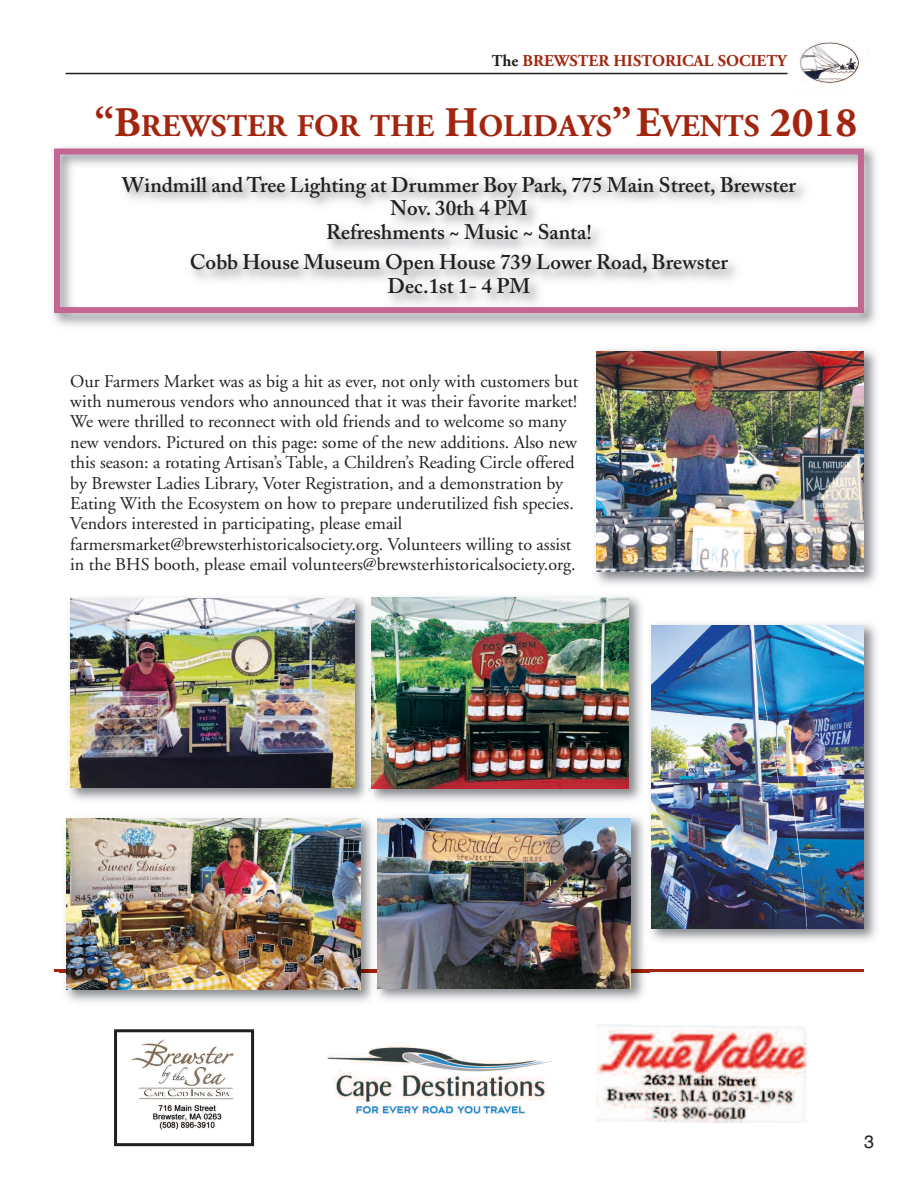
<style>
.page{position:relative;width:918px;height:1188px;background:#fff}
.page>*{position:absolute;margin:0;border:0;box-sizing:border-box;transform-origin:0 0}
.t1{font:700 31.5px "Adobe Garamond";color:#a2250f}
.t2{font:600 21px/23.7px "Adobe Caslon Pro";color:#231f20;text-align:center}
.t3{font:18px/20.4px "Adobe Garamond";color:#231f20}
.t4{font:18px "Helvetica";color:#231f20}
.t5{font:700 16.5px "Adobe Garamond";color:#a2250f}
.s1{color:#231f20}
.s2{font-size:42px}
</style>
<div class="page">
<hr style="left:54px;top:969px;width:810px;height:3px;background:#a2250f">
<div style="left:54px;top:148px;width:810px;height:165px;border:6px solid #c36692"></div>
<hr style="left:66px;top:73px;width:722px;height:1px;background:#231f20">
<img style="left:800px;top:41px;width:61px;height:44px">
<img style="left:596px;top:1024px;width:211px;height:98px">
<img style="left:130px;top:1039px;width:104px;height:91px">
<div style="left:114px;top:1029px;width:140px;height:117px;border:3px solid #231f20"></div>
<img style="left:651px;top:623px;width:226px;height:318px">
<img style="left:651px;top:625px;width:213px;height:304px">
<img style="left:380px;top:969px;width:270px;height:31px">
<img style="left:65px;top:816px;width:579px;height:153px">
<img style="left:380px;top:818px;width:251px;height:170px">
<img style="left:59px;top:969px;width:312px;height:33px">
<img style="left:371px;top:972px;width:9px;height:22px">
<img style="left:371px;top:816px;width:9px;height:153px">
<img style="left:377px;top:818px;width:3px;height:170px">
<img style="left:66px;top:819px;width:294px;height:170px">
<img style="left:374px;top:596px;width:268px;height:205px">
<img style="left:374px;top:598px;width:254px;height:191px">
<img style="left:595px;top:349px;width:282px;height:236px">
<img style="left:597px;top:352px;width:267px;height:220px">
<img style="left:69px;top:597px;width:305px;height:203px">
<img style="left:371px;top:598px;width:3px;height:191px">
<img style="left:71px;top:599px;width:283px;height:188px">
<img style="left:327px;top:1043px;width:225px;height:74px">
<p class="t5" style="left:492px;top:51px;width:296px"><span class="s1">The</span> BREWSTER HISTORICAL SOCIETY</p>
<h1 class="t1" style="left:94px;top:109px;width:764px"><span class="s2">“B</span>REWSTER FOR THE <span class="s2">H</span>OLIDAYS<span class="s2">”E</span>VENTS <span class="s2">2018</span></h1>
<p class="t2" style="left:122px;top:175px;width:676px">Windmill and Tree Lighting at Drummer Boy Park, 775 Main Street, Brewster<br>Nov. 30th 4 PM<br>Refreshments ~ Music ~ Santa!</p>
<p class="t2" style="left:190px;top:253px;width:540px">Cobb House Museum Open House 739 Lower Road, Brewster<br>Dec.1st 1- 4 PM</p>
<p class="t3" style="left:70px;top:372px;width:509px">Our Farmers Market was as big a hit as ever, not only with customers but with numerous vendors who announced that it was their favorite market!<br>We were thrilled to reconnect with old friends and to welcome so many new vendors. Pictured on this page: some of the new additions. Also new this season: a rotating Artisan’s Table, a Children’s Reading Circle offered by Brewster Ladies Library, Voter Registration, and a demonstration by Eating With the Ecosystem on how to prepare underutilized fish species.<br>Vendors interested in participating, please email farmersmarket@brewsterhistoricalsociety.org. Volunteers willing to assist in the BHS booth, please email volunteers@brewsterhistoricalsociety.org.</p>
<p class="t4" style="left:864px;top:1131px;width:12px">3</p>
</div>
